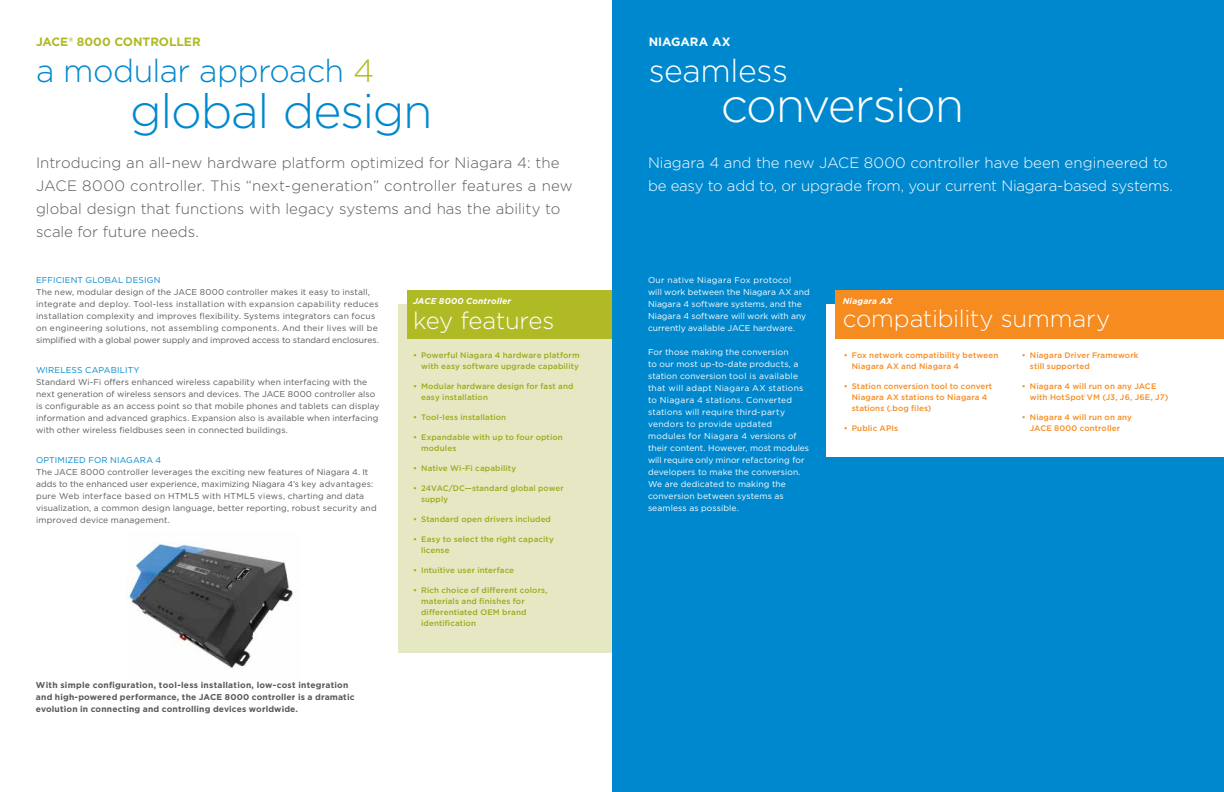
<style>
.page{position:relative;width:1224px;height:792px;background:#fff}
.page>*{position:absolute;margin:0;border:0;box-sizing:border-box;transform-origin:0 0}
.t1{font:300 48px "Gotham";letter-spacing:-.025em;color:#0088ce}
.t2{font:300 48px "Gotham";letter-spacing:-.03em;color:#fff}
.t3{font:300 32px "Gotham";letter-spacing:-.02em;color:#0088ce}
.t4{font:300 32px "Gotham";letter-spacing:-.01em;color:#fff}
.t5{font:300 24px "Gotham";letter-spacing:-.015em;color:#fff}
.t6{font:300 15px/23px "Gotham";letter-spacing:.005em;color:#58595b}
.t7{font:300 15px/23px "Gotham";letter-spacing:-.01em;color:#fff}
.t8{font:700 12px "Gotham";letter-spacing:-.005em;color:#b0ba25}
.t9{font:700 12px "Gotham";color:#fff}
.t10{font:8.5px/12px "Gotham";letter-spacing:.015em;color:#58595b}
.t11{font:8.5px/12px "Gotham";letter-spacing:.01em;color:#fff}
.t12{font:700 8.5px/12px "Gotham";letter-spacing:.02em;color:#58595b}
.t13{font:8.5px "Gotham";letter-spacing:.015em;color:#0088ce}
.t14{font:italic 700 8.5px "Gotham";letter-spacing:.015em;color:#fff}
.t15{font:500 8px/11px "Gotham";letter-spacing:.015em;color:#b0ba25}
.t16{font:500 8px/11px "Gotham";letter-spacing:.015em;color:#f68b1f}
.s1{color:#b0ba25}
</style>
<div class="page">
<img style="left:126px;top:543px;width:167px;height:126px">
<div style="left:398px;top:305px;width:214px;height:348px;background:#e6e8c3"></div>
<div style="left:407px;top:291px;width:205px;height:48px;background:#b0ba25"></div>
<div style="left:612px;top:0;width:612px;height:792px;background:#0088ce"></div>
<div style="left:826px;top:305px;width:398px;height:152px;background:#fff"></div>
<div style="left:835px;top:291px;width:389px;height:48px;background:#f68b1f"></div>
<h3 class="t8" style="left:36px;top:33px;width:166px">JACE® 8000 CONTROLLER</h3>
<h2 class="t3" style="left:36px;top:50px;width:340px">a modular approach <span class="s1">4</span></h2>
<h1 class="t1" style="left:130px;top:80px;width:304px">global design</h1>
<p class="t6" style="left:36px;top:151px;width:538px">Introducing an all-new hardware platform optimized for Niagara 4: the JACE 8000 controller. This “next-generation” controller features a new global design that functions with legacy systems and has the ability to scale for future needs.</p>
<p class="t13" style="left:36px;top:274px;width:126px">EFFICIENT GLOBAL DESIGN</p>
<p class="t10" style="left:36px;top:286px;width:344px">The new, modular design of the JACE 8000 controller makes it easy to install, integrate and deploy. Tool-less installation with expansion capability reduces installation complexity and improves flexibility. Systems integrators can focus on engineering solutions, not assembling components. And their lives will be simplified with a global power supply and improved access to standard enclosures.</p>
<p class="t13" style="left:36px;top:364px;width:105px">WIRELESS CAPABILITY</p>
<p class="t10" style="left:36px;top:376px;width:345px">Standard Wi-Fi offers enhanced wireless capability when interfacing with the next generation of wireless sensors and devices. The JACE 8000 controller also is configurable as an access point so that mobile phones and tablets can display information and advanced graphics. Expansion also is available when interfacing with other wireless fieldbuses seen in connected buildings.</p>
<p class="t13" style="left:36px;top:454px;width:127px">OPTIMIZED FOR NIAGARA 4</p>
<p class="t10" style="left:36px;top:466px;width:342px">The JACE 8000 controller leverages the exciting new features of Niagara 4. It adds to the enhanced user experience, maximizing Niagara 4’s key advantages: pure Web interface based on HTML5 with HTML5 views, charting and data visualization, a common design language, better reporting, robust security and improved device management.</p>
<p class="t14" style="left:413px;top:296px;width:99px">JACE 8000 Controller</p>
<h3 class="t5" style="left:413px;top:306px;width:143px">key features</h3>
<p class="t15" style="left:413px;top:350px;width:168px;text-align:right">• Powerful Niagara 4 hardware platform with easy software upgrade capability</p>
<p class="t15" style="left:421px;top:381px;width:154px;text-indent:-8px">• Modular hardware design for fast and easy installation</p>
<p class="t15" style="left:413px;top:412px;width:95px">• Tool-less installation</p>
<p class="t15" style="left:421px;top:432px;width:143px;text-indent:-8px">• Expandable with up to four option modules</p>
<p class="t15" style="left:413px;top:463px;width:105px">• Native Wi-Fi capability</p>
<p class="t15" style="left:421px;top:483px;width:144px;text-indent:-8px">• 24VAC/DC—standard global power supply</p>
<p class="t15" style="left:413px;top:514px;width:139px">• Standard open drivers included</p>
<p class="t15" style="left:421px;top:534px;width:134px;text-indent:-8px">• Easy to select the right capacity license</p>
<p class="t15" style="left:413px;top:565px;width:102px">• Intuitive user interface</p>
<p class="t15" style="left:421px;top:585px;width:128px;text-indent:-8px">• Rich choice of different colors, materials and finishes for differentiated OEM brand identification</p>
<p class="t12" style="left:36px;top:679px;width:320px">With simple configuration, tool-less installation, low-cost integration and high-powered performance, the JACE 8000 controller is a dramatic evolution in connecting and controlling devices worldwide.</p>
<h3 class="t9" style="left:649px;top:33px;width:83px">NIAGARA AX</h3>
<h2 class="t4" style="left:649px;top:50px;width:141px">seamless</h2>
<h1 class="t2" style="left:721px;top:74px;width:245px">conversion</h1>
<h3 class="t7" style="left:648px;top:151px;width:527px">Niagara 4 and the new JACE 8000 controller have been engineered to be easy to add to, or upgrade from, your current Niagara-based systems.</h3>
<p class="t11" style="left:648px;top:274px;width:163px">Our native Niagara Fox protocol<br>will work between the Niagara AX and Niagara 4 software systems, and the Niagara 4 software will work with any currently available JACE hardware.</p>
<p class="t11" style="left:648px;top:346px;width:163px">For those making the conversion<br>to our most up-to-date products, a station conversion tool is available that will adapt Niagara AX stations to Niagara 4 stations. Converted stations will require third-party vendors to provide updated modules for Niagara 4 versions of their content. However, most modules will require only minor refactoring for developers to make the conversion.<br>We are dedicated to making the conversion between systems as seamless as possible.</p>
<p class="t14" style="left:843px;top:296px;width:51px">Niagara AX</p>
<h3 class="t5" style="left:843px;top:304px;width:269px">compatibility summary</h3>
<p class="t16" style="left:852px;top:350px;width:148px;text-indent:-8px">• Fox network compatibility between<br>Niagara AX and Niagara 4</p>
<p class="t16" style="left:852px;top:381px;width:142px;text-indent:-8px">• Station conversion tool to convert<br>Niagara AX stations to Niagara 4 stations (.bog files)</p>
<p class="t16" style="left:844px;top:423px;width:56px">• Public APIs</p>
<p class="t16" style="left:1030px;top:350px;width:110px;text-indent:-8px">• Niagara Driver Framework still supported</p>
<p class="t16" style="left:1030px;top:381px;width:140px;text-indent:-8px">• Niagara 4 will run on any JACE with HotSpot VM (J3, J6, J6E, J7)</p>
<p class="t16" style="left:1022px;top:412px;width:112px;text-align:center">• Niagara 4 will run on any<br>JACE 8000 controller</p>
</div>
